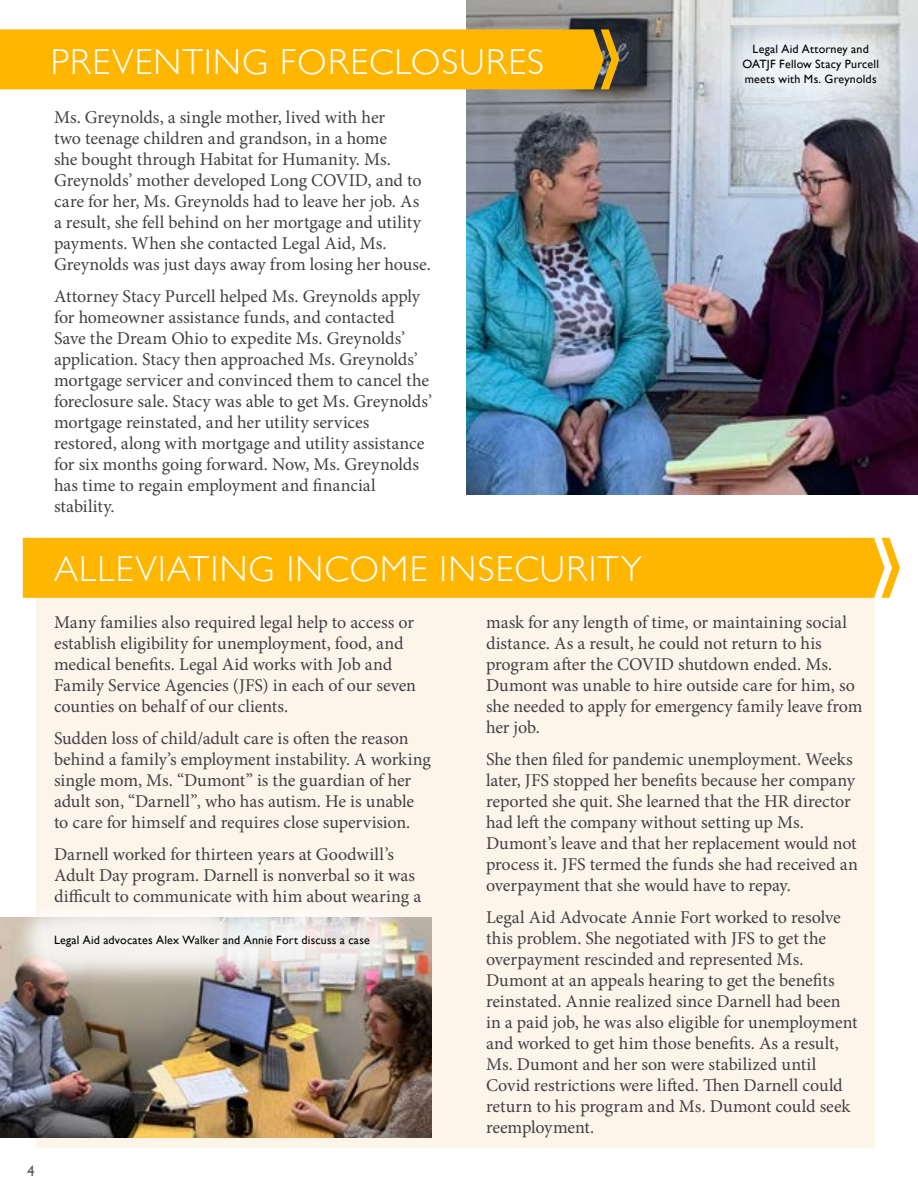
<style>
.page{position:relative;width:918px;height:1188px;background:#fff}
.page>*{position:absolute;margin:0;border:0;box-sizing:border-box;transform-origin:0 0}
.t1{font:300 36px "Gill Sans";letter-spacing:.035em;color:#fff}
.t2{font:18px/21px "Minion Pro";letter-spacing:-.005em;color:#414042}
.t3{font:15px "Gill Sans";color:#58595b}
.t4{font:12px/15px "Gill Sans";letter-spacing:.015em;color:#000;text-align:center}
</style>
<div class="page">
<img style="left:466px;top:0;width:452px;height:495px">
<div style="left:0;top:29px;width:619px;height:60px;background:#ffb600"></div>
<div style="left:36px;top:568px;width:839px;height:580px;background:#fdf4ea"></div>
<img style="left:0;top:918px;width:432px;height:220px">
<div style="left:10px;top:892px;width:404px;height:99px;background:#fff;opacity:.85"></div>
<svg style="left:885px;top:538px;width:15px;height:60px"></svg>
<div style="left:23px;top:538px;width:862px;height:60px;background:#ffb600"></div>
<div style="left:694px;top:0;width:224px;height:135px;background:#fff;opacity:.75"></div>
<p class="t3" style="left:27px;top:1162px;width:9px">4</p>
<h1 class="t1" style="left:51px;top:33px;width:495px">PREVENTING FORECLOSURES</h1>
<p class="t2" style="left:54px;top:107px;width:378px">Ms. Greynolds, a single mother, lived with her<br>two teenage children and grandson, in a home<br>she bought through Habitat for Humanity. Ms.<br>Greynolds’ mother developed Long COVID, and to care for her, Ms. Greynolds had to leave her job. As a result, she fell behind on her mortgage and utility payments. When she contacted Legal Aid, Ms.<br>Greynolds was just days away from losing her house.</p>
<p class="t2" style="left:54px;top:285px;width:380px">Attorney Stacy Purcell helped Ms. Greynolds apply for homeowner assistance funds, and contacted<br>Save the Dream Ohio to expedite Ms. Greynolds’ application. Stacy then approached Ms. Greynolds’ mortgage servicer and convinced them to cancel the foreclosure sale. Stacy was able to get Ms. Greynolds’ mortgage reinstated, and her utility services restored, along with mortgage and utility assistance for six months going forward. Now, Ms. Greynolds has time to regain employment and financial stability.</p>
<h1 class="t1" style="left:54px;top:540px;width:590px">ALLEVIATING INCOME INSECURITY</h1>
<p class="t4" style="left:742px;top:41px;width:138px">Legal Aid Attorney and<br>OATJF Fellow Stacy Purcell</p>
<p class="t4" style="left:745px;top:71px;width:133px">meets with Ms. Greynolds</p>
<p class="t2" style="left:54px;top:612px;width:364px">Many families also required legal help to access or establish eligibility for unemployment, food, and medical benefits. Legal Aid works with Job and Family Service Agencies (JFS) in each of our seven counties on behalf of our clients.</p>
<p class="t2" style="left:54px;top:728px;width:378px">Sudden loss of child/adult care is often the reason behind a family’s employment instability. A working single mom, Ms. “Dumont” is the guardian of her adult son, “Darnell”, who has autism. He is unable to care for himself and requires close supervision.</p>
<p class="t2" style="left:54px;top:843px;width:369px">Darnell worked for thirteen years at Goodwill’s<br>Adult Day program. Darnell is nonverbal so it was difficult to communicate with him about wearing a</p>
<p class="t4" style="left:54px;top:933px;width:317px">Legal Aid advocates Alex Walker and Annie Fort discuss a case</p>
<p class="t2" style="left:486px;top:612px;width:378px">mask for any length of time, or maintaining social distance. As a result, he could not return to his program after the COVID shutdown ended. Ms.<br>Dumont was unable to hire outside care for him, so she needed to apply for emergency family leave from her job.</p>
<p class="t2" style="left:486px;top:749px;width:373px">She then filed for pandemic unemployment. Weeks later, JFS stopped her benefits because her company reported she quit. She learned that the HR director had left the company without setting up Ms.<br>Dumont’s leave and that her replacement would not process it. JFS termed the funds she had received an overpayment that she would have to repay.</p>
<p class="t2" style="left:486px;top:906px;width:373px">Legal Aid Advocate Annie Fort worked to resolve this problem. She negotiated with JFS to get the overpayment rescinded and represented Ms.<br>Dumont at an appeals hearing to get the benefits reinstated. Annie realized since Darnell had been in a paid job, he was also eligible for unemployment and worked to get him those benefits. As a result, Ms. Dumont and her son were stabilized until Covid restrictions were lifted. Then Darnell could return to his program and Ms. Dumont could seek reemployment.</p>
</div>
